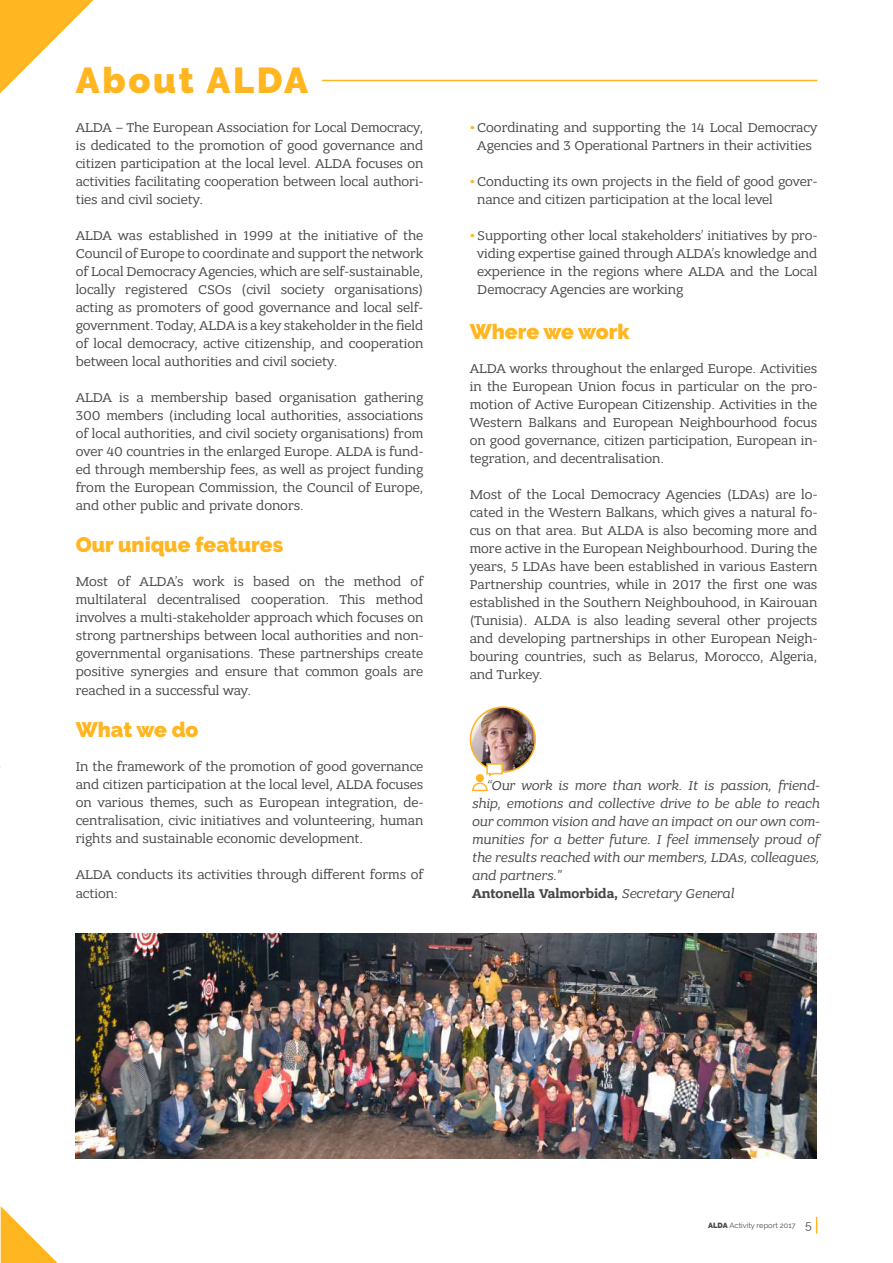
<style>
.page{position:relative;width:893px;height:1263px;background:#fff}
.page>*{position:absolute;margin:0;border:0;box-sizing:border-box;transform-origin:0 0}
.t1{font:900 36px "Raleway";letter-spacing:.075em;color:#ffb620}
.t2{font:900 21px "Raleway";color:#ffb620}
.t3{font:13.5px/18px "Bandera Pro";color:#464748;text-align:justify}
.t4{font:italic 13.5px/18px "Bandera Pro";color:#464748}
.t5{font:7.5px "Raleway";color:#464748}
.s1{font-weight:700;color:#ffb620}
.s2{font-weight:700;font-style:normal}
.s3{font-weight:900}
.s4{font-size:12px}
</style>
<div class="page">
<svg style="left:1px;top:1206px;width:57px;height:57px"></svg>
<svg style="left:816px;top:1217px;width:1px;height:16px"></svg>
<svg style="left:0;top:0;width:93px;height:93px"></svg>
<img style="left:470px;top:707px;width:65px;height:65px;border-radius:32px">
<div style="left:470px;top:706px;width:66px;height:67px;border:2px solid #ffb620;border-radius:50%"></div>
<svg style="left:472px;top:762px;width:32px;height:30px"></svg>
<img style="left:76px;top:933px;width:741px;height:225px">
<hr style="left:322px;top:80px;width:495px;height:1px;background:#ffb620">
<h1 class="t1" style="left:76px;top:60px;width:234px">About ALDA</h1>
<p class="t3" style="left:76px;top:119px;width:349px">ALDA – The European Association for Local Democracy, is dedicated to the promotion of good governance and citizen participation at the local level. ALDA focuses on activities facilitating cooperation between local authori&shy;ties and civil society.</p>
<p class="t3" style="left:76px;top:227px;width:349px">ALDA was established in 1999 at the initiative of the Council of Europe to coordinate and support the network of Local Democracy Agencies, which are self-sustainable, locally registered CSOs (civil society organisations) acting as promoters of good governance and local self&shy;government. Today, ALDA is a key stakeholder in the field of local democracy, active citizenship, and cooperation between local authorities and civil society.</p>
<p class="t3" style="left:76px;top:389px;width:349px">ALDA is a membership based organisation gathering 300 members (including local authorities, associations of local authorities, and civil society organisations) from over 40 countries in the enlarged Europe. ALDA is fund&shy;ed through membership fees, as well as project funding from the European Commission, the Council of Europe, and other public and private donors.</p>
<h2 class="t2" style="left:76px;top:532px;width:209px">Our unique features</h2>
<p class="t3" style="left:76px;top:572px;width:349px">Most of ALDA’s work is based on the method of multilateral decentralised cooperation. This method involves a multi-stakeholder approach which focuses on strong partnerships between local authorities and non&shy;governmental organisations. These partnerships create positive synergies and ensure that common goals are</p>
<p class="t3" style="left:76px;top:682px;width:177px">reached in a successful way.</p>
<h2 class="t2" style="left:76px;top:717px;width:124px">What we do</h2>
<p class="t3" style="left:76px;top:757px;width:349px">In the framework of the promotion of good governance and citizen participation at the local level, ALDA focuses on various themes, such as European integration, de&shy;centralisation, civic initiatives and volunteering, human rights and sustainable economic development.</p>
<p class="t3" style="left:76px;top:865px;width:349px;line-height:19.5px">ALDA conducts its activities through different forms of action:</p>
<p class="t3" style="left:470px;top:119px;width:349px;text-align:center"><span class="s1">•</span>Coordinating and supporting the 14 Local Democracy<br>Agencies and 3 Operational Partners in their activities</p>
<p class="t3" style="left:477px;top:173px;width:342px;text-indent:-8px"><span class="s1">•</span>Conducting its own projects in the field of good gover&shy;nance and citizen participation at the local level</p>
<p class="t3" style="left:477px;top:227px;width:342px;text-indent:-8px"><span class="s1">•</span>Supporting other local stakeholders’ initiatives by pro&shy;viding expertise gained through ALDA’s knowledge and experience in the regions where ALDA and the Local Democracy Agencies are working</p>
<h2 class="t2" style="left:470px;top:319px;width:161px">Where we work</h2>
<p class="t3" style="left:470px;top:360px;width:349px">ALDA works throughout the enlarged Europe. Activities in the European Union focus in particular on the pro&shy;motion of Active European Citizenship. Activities in the Western Balkans and European Neighbourhood focus on good governance, citizen participation, European in&shy;tegration, and decentralisation.</p>
<p class="t3" style="left:470px;top:486px;width:349px">Most of the Local Democracy Agencies (LDAs) are lo&shy;cated in the Western Balkans, which gives a natural fo&shy;cus on that area. But ALDA is also becoming more and more active in the European Neighbourhood. During the years, 5 LDAs have been established in various Eastern Partnership countries, while in 2017 the first one was established in the Southern Neighbouhood, in Kairouan (Tunisia). ALDA is also leading several other projects and developing partnerships in other European Neigh&shy;bouring countries, such as Belarus, Morocco, Algeria, and Turkey.</p>
<p class="t4" style="left:472px;top:777px;width:349px;text-indent:15px">“Our work is more than work. It is passion, friend&shy;ship, emotions and collective drive to be able to reach our common vision and have an impact on our own com&shy;munities for a better future. I feel immensely proud of the results reached with our members, LDAs, colleagues, and partners."<br><span class="s2">Antonella Valmorbida,</span> Secretary General</p>
<p class="t5" style="left:708px;top:1220px;width:105px"><span class="s3">ALDA</span> Activity report 2017 <span class="s4">5</span></p>
</div>
